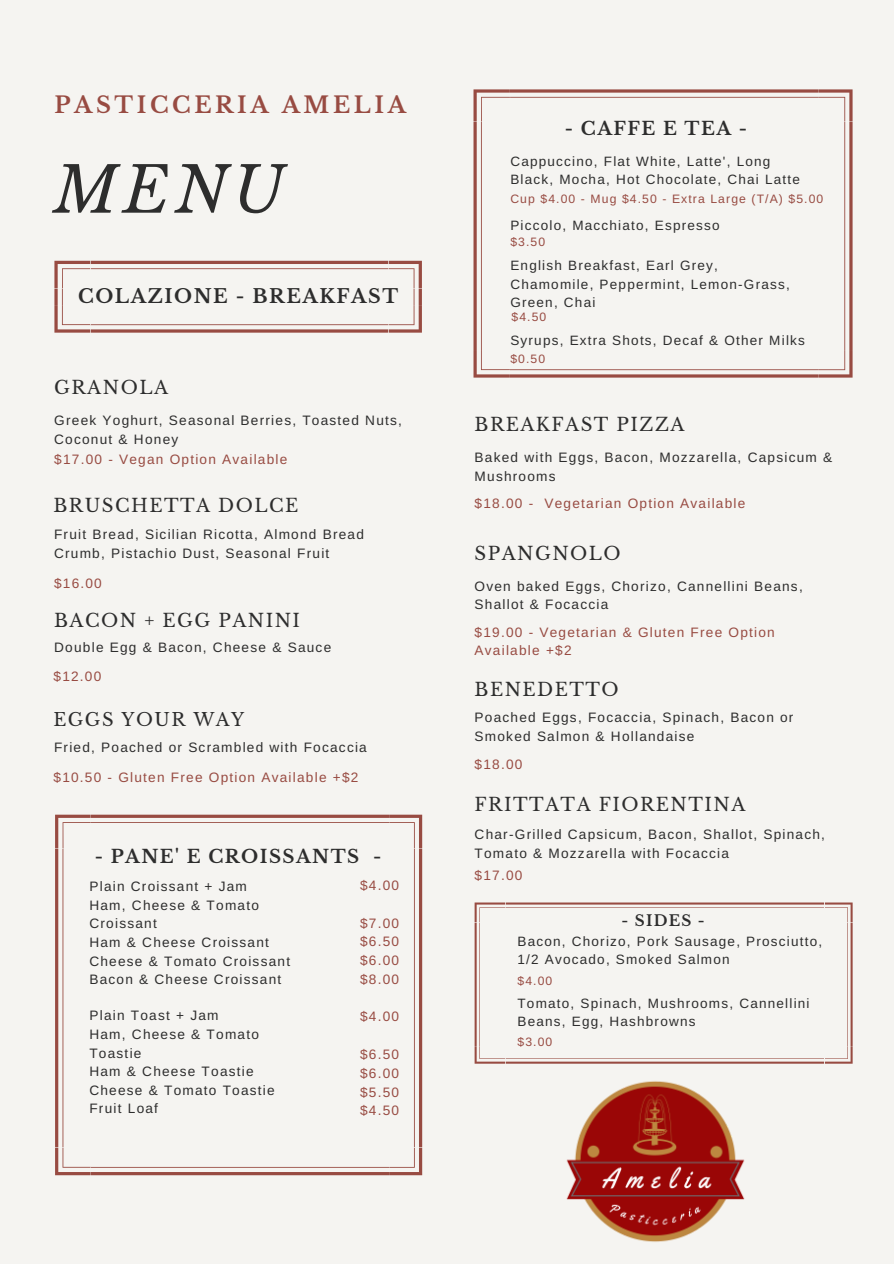
<style>
.page{position:relative;width:894px;height:1264px;background:#fff}
.page>*{position:absolute;margin:0;border:0;box-sizing:border-box;transform-origin:0 0}
.t1{font:italic 63px "Libre Baskerville";color:#2d2d2d}
.t2{font:700 22.5px "Libre Baskerville";letter-spacing:.16em;color:#984b42}
.t3{font:700 19.05px "Libre Baskerville";letter-spacing:.08em;color:#2d2d2d}
.t4{font:18.15px "Libre Baskerville";letter-spacing:.08em;color:#2d2d2d}
.t5{font:700 18.15px "Libre Baskerville";letter-spacing:.08em;color:#2d2d2d}
.t6{font:17.85px "Libre Baskerville";letter-spacing:.08em;color:#2d2d2d}
.t7{font:700 15px "Libre Baskerville";letter-spacing:.08em;color:#2d2d2d}
.t8{font:13.65px/18.6px "Arimo";letter-spacing:.09em;color:#2d2d2d}
.t9{font:13.65px/18.9px "Arimo";letter-spacing:.09em;color:#984b42;text-align:justify}
.t10{font:13.5px/18.3px "Arimo";letter-spacing:.09em;color:#2d2d2d}
.t11{font:12.15px "Arimo";letter-spacing:.09em;color:#984b42}
</style>
<div class="page">
<div style="left:0;top:0;width:893px;height:1263px;background:#f5f4f1"></div>
<svg style="left:55px;top:814px;width:367px;height:361px"></svg>
<svg style="left:54px;top:261px;width:368px;height:71px"></svg>
<img style="left:557px;top:1063px;width:196px;height:179px">
<svg style="left:473px;top:89px;width:379px;height:288px"></svg>
<svg style="left:474px;top:902px;width:378px;height:161px"></svg>
<h2 class="t2" style="left:54px;top:91px;width:353px">PASTICCERIA AMELIA</h2>
<h1 class="t1" style="left:53px;top:151px;width:232px">MENU</h1>
<h3 class="t3" style="left:78px;top:285px;width:321px">COLAZIONE - BREAKFAST</h3>
<h3 class="t4" style="left:54px;top:377px;width:115px">GRANOLA</h3>
<p class="t8" style="left:54px;top:411px;width:349px">Greek Yoghurt, Seasonal Berries, Toasted Nuts,<br>Coconut &amp; Honey</p>
<p class="t9" style="left:54px;top:450px;width:234px">$17.00 - Vegan Option Available</p>
<h3 class="t4" style="left:53px;top:494px;width:246px">BRUSCHETTA DOLCE</h3>
<p class="t8" style="left:54px;top:525px;width:311px">Fruit Bread, Sicilian Ricotta, Almond Bread<br>Crumb, Pistachio Dust, Seasonal Fruit</p>
<p class="t9" style="left:54px;top:573px;width:49px">$16.00</p>
<h3 class="t4" style="left:54px;top:610px;width:247px">BACON + EGG PANINI</h3>
<p class="t8" style="left:54px;top:638px;width:278px">Double Egg &amp; Bacon, Cheese &amp; Sauce</p>
<p class="t9" style="left:53px;top:666px;width:49px">$12.00</p>
<h3 class="t6" style="left:53px;top:709px;width:192px">EGGS YOUR WAY</h3>
<p class="t8" style="left:54px;top:738px;width:314px">Fried, Poached or Scrambled with Focaccia</p>
<p class="t9" style="left:53px;top:767px;width:306px">$10.50 - Gluten Free Option Available +$2</p>
<h3 class="t5" style="left:95px;top:845px;width:288px">- PANE' E CROISSANTS -</h3>
<p class="t8" style="left:89px;top:877px;width:202px">Plain Croissant + Jam<br>Ham, Cheese &amp; Tomato<br>Croissant<br>Ham &amp; Cheese Croissant<br>Cheese &amp; Tomato Croissant<br>Bacon &amp; Cheese Croissant</p>
<p class="t8" style="left:89px;top:1006px;width:187px">Plain Toast + Jam<br>Ham, Cheese &amp; Tomato<br>Toastie<br>Ham &amp; Cheese Toastie<br>Cheese &amp; Tomato Toastie<br>Fruit Loaf</p>
<p class="t9" style="left:360px;top:875px;width:41px">$4.00</p>
<p class="t9" style="left:360px;top:913px;width:41px">$7.00 $6.50 $6.00 $8.00</p>
<p class="t9" style="left:360px;top:1007px;width:41px">$4.00</p>
<p class="t9" style="left:360px;top:1044px;width:41px">$6.50 $6.00 $5.50 $4.50</p>
<h3 class="t5" style="left:564px;top:118px;width:184px">- CAFFE E TEA -</h3>
<p class="t10" style="left:510px;top:152px;width:291px">Cappuccino, Flat White, Latte', Long<br>Black, Mocha, Hot Chocolate, Chai Latte</p>
<p class="t11" style="left:510px;top:192px;width:314px">Cup $4.00 - Mug $4.50 - Extra Large (T/A) $5.00</p>
<p class="t10" style="left:510px;top:216px;width:211px">Piccolo, Macchiato, Espresso</p>
<p class="t11" style="left:510px;top:235px;width:36px">$3.50</p>
<p class="t10" style="left:510px;top:256px;width:281px">English Breakfast, Earl Grey,<br>Chamomile, Peppermint, Lemon-Grass,<br>Green, Chai</p>
<p class="t11" style="left:511px;top:310px;width:36px">$4.50</p>
<p class="t10" style="left:510px;top:331px;width:296px">Syrups, Extra Shots, Decaf &amp; Other Milks</p>
<p class="t11" style="left:510px;top:352px;width:36px">$0.50</p>
<h3 class="t4" style="left:474px;top:414px;width:211px">BREAKFAST PIZZA</h3>
<p class="t8" style="left:474px;top:448px;width:359px">Baked with Eggs, Bacon, Mozzarella, Capsicum &amp;<br>Mushrooms</p>
<p class="t9" style="left:474px;top:494px;width:272px">$18.00 - Vegetarian Option Available</p>
<h3 class="t4" style="left:474px;top:542px;width:148px">SPANGNOLO</h3>
<p class="t8" style="left:474px;top:576px;width:329px">Oven baked Eggs, Chorizo, Cannellini Beans,<br>Shallot &amp; Focaccia</p>
<p class="t9" style="left:474px;top:622px;width:302px">$19.00 - Vegetarian &amp; Gluten Free Option<br>Available +$2</p>
<h3 class="t4" style="left:474px;top:678px;width:145px">BENEDETTO</h3>
<p class="t8" style="left:474px;top:708px;width:320px">Poached Eggs, Focaccia, Spinach, Bacon or<br>Smoked Salmon &amp; Hollandaise</p>
<p class="t9" style="left:474px;top:754px;width:49px">$18.00</p>
<h3 class="t4" style="left:474px;top:793px;width:272px">FRITTATA FIORENTINA</h3>
<p class="t8" style="left:474px;top:825px;width:352px">Char-Grilled Capsicum, Bacon, Shallot, Spinach,<br>Tomato &amp; Mozzarella with Focaccia</p>
<p class="t9" style="left:474px;top:865px;width:49px">$17.00</p>
<p class="t7" style="left:621px;top:911px;width:84px">- SIDES -</p>
<p class="t10" style="left:517px;top:932px;width:306px">Bacon, Chorizo, Pork Sausage, Prosciutto,<br>1/2 Avocado, Smoked Salmon</p>
<p class="t11" style="left:517px;top:974px;width:36px">$4.00</p>
<p class="t10" style="left:517px;top:993px;width:293px">Tomato, Spinach, Mushrooms, Cannellini<br>Beans, Egg, Hashbrowns</p>
<p class="t11" style="left:517px;top:1034px;width:36px">$3.00</p>
</div>
